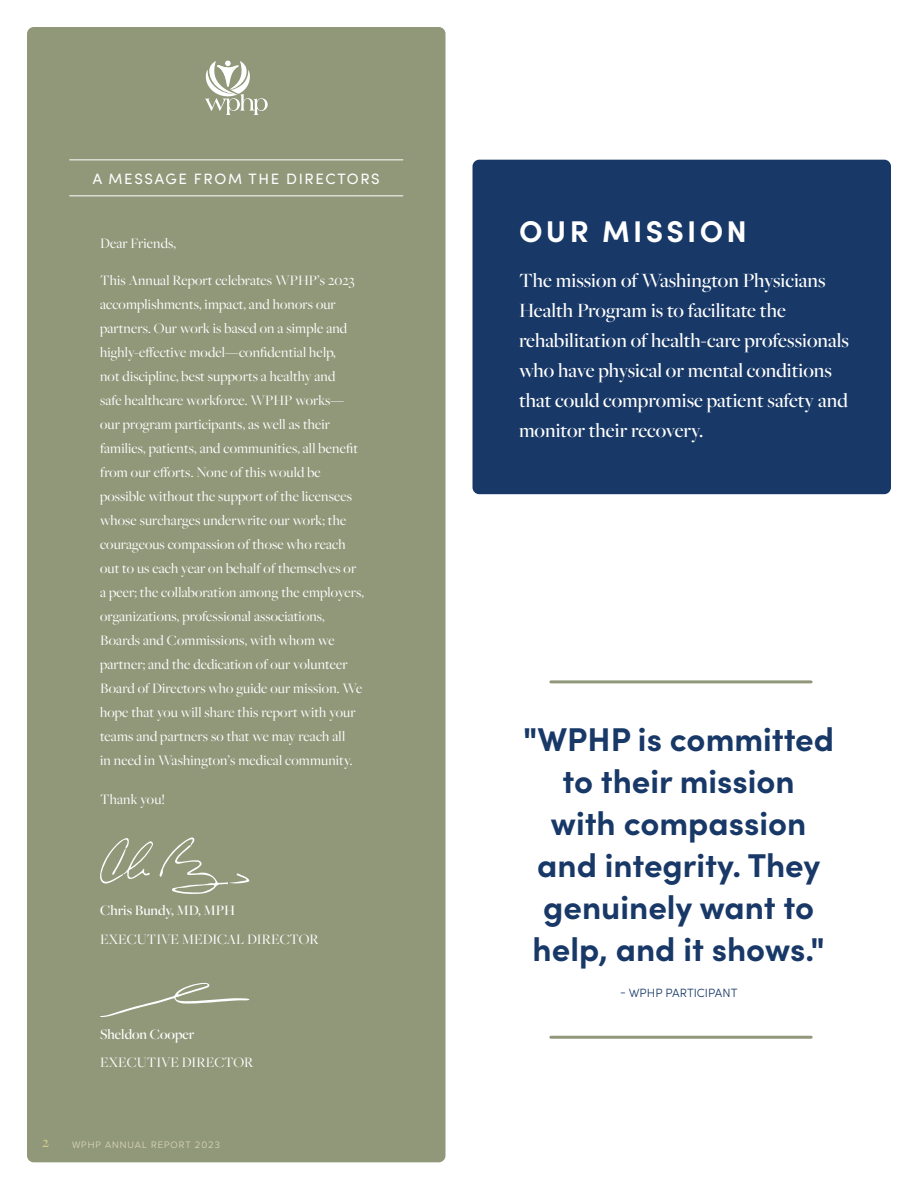
<style>
.page{position:relative;width:918px;height:1188px;background:#fff}
.page>*{position:absolute;margin:0;border:0;box-sizing:border-box;transform-origin:0 0}
.t1{font:700 33px/42px "Sofia Pro";color:#183867;text-align:center}
.t2{font:700 30px "Sofia Pro";letter-spacing:.11em;color:#fff}
.t3{font:500 21px/30px "Freight Big Pro";color:#fff}
.t4{font:15px/24px "Freight Big Pro";letter-spacing:.01em;color:#fff}
.t5{font:500 15px "Freight Big Pro";color:#fff}
.t6{font:15px "Sofia Pro";letter-spacing:.11em;color:#fff}
.t7{font:600 15px "Freight Big Pro";color:#d2cc8c}
.t8{font:300 12px "Sofia Pro";color:#183867}
.t9{font:300 9.6px "Proxima Nova";letter-spacing:.1em;color:#e6e2c1}
</style>
<div class="page">
<div style="left:27px;top:27px;width:419px;height:1135px;background:#91987a;border-radius:7px"></div>
<svg style="left:205px;top:61px;width:63px;height:54px"></svg>
<div style="left:472px;top:160px;width:419px;height:334px;background:#183867;border-radius:7px"></div>
<hr style="left:70px;top:196px;width:333px;height:1px;background:#fff">
<hr style="left:70px;top:160px;width:333px;height:1px;background:#fff">
<hr style="left:551px;top:680px;width:260px;height:3px;background:#91987a">
<hr style="left:551px;top:1036px;width:260px;height:3px;background:#91987a">
<svg style="left:159px;top:837px;width:91px;height:57px"></svg>
<svg style="left:100px;top:838px;width:53px;height:46px"></svg>
<svg style="left:100px;top:983px;width:149px;height:34px"></svg>
<p class="t6" style="left:93px;top:168px;width:289px">A MESSAGE FROM THE DIRECTORS</p>
<p class="t4" style="left:100px;top:231px;width:77px">Dear Friends,</p>
<p class="t4" style="left:100px;top:268px;width:265px">This Annual Report celebrates WPHP’s 2023 accomplishments, impact, and honors our partners. Our work is based on a simple and highly-effective model—confidential help,<br>not discipline, best supports a healthy and<br>safe healthcare workforce. WPHP works— our program participants, as well as their families, patients, and communities, all benefit from our efforts. None of this would be possible without the support of the licensees whose surcharges underwrite our work; the courageous compassion of those who reach out to us each year on behalf of themselves or a peer; the collaboration among the employers, organizations, professional associations, Boards and Commissions, with whom we partner; and the dedication of our volunteer Board of Directors who guide our mission. We hope that you will share this report with your teams and partners so that we may reach all<br>in need in Washington’s medical community.</p>
<p class="t4" style="left:100px;top:787px;width:66px">Thank you!</p>
<p class="t5" style="left:100px;top:901px;width:136px">Chris Bundy, MD, MPH</p>
<p class="t4" style="left:100px;top:927px;width:220px">EXECUTIVE MEDICAL DIRECTOR</p>
<p class="t5" style="left:100px;top:1024px;width:96px">Sheldon Cooper</p>
<p class="t4" style="left:100px;top:1050px;width:155px">EXECUTIVE DIRECTOR</p>
<p class="t7" style="left:42px;top:1132px;width:8px">2</p>
<p class="t9" style="left:72px;top:1138px;width:150px">WPHP ANNUAL REPORT 2023</p>
<p class="t2" style="left:519px;top:209px;width:229px">OUR MISSION</p>
<p class="t3" style="left:519px;top:265px;width:331px">The mission of Washington Physicians Health Program is to facilitate the rehabilitation of health-care professionals who have physical or mental conditions that could compromise patient safety and monitor their recovery.</p>
<p class="t1" style="left:523px;top:716px;width:313px">"WPHP is committed to their mission<br>with compassion and integrity. They genuinely want to help, and it shows."</p>
<p class="t8" style="left:620px;top:984px;width:119px">- WPHP PARTICIPANT</p>
</div>
